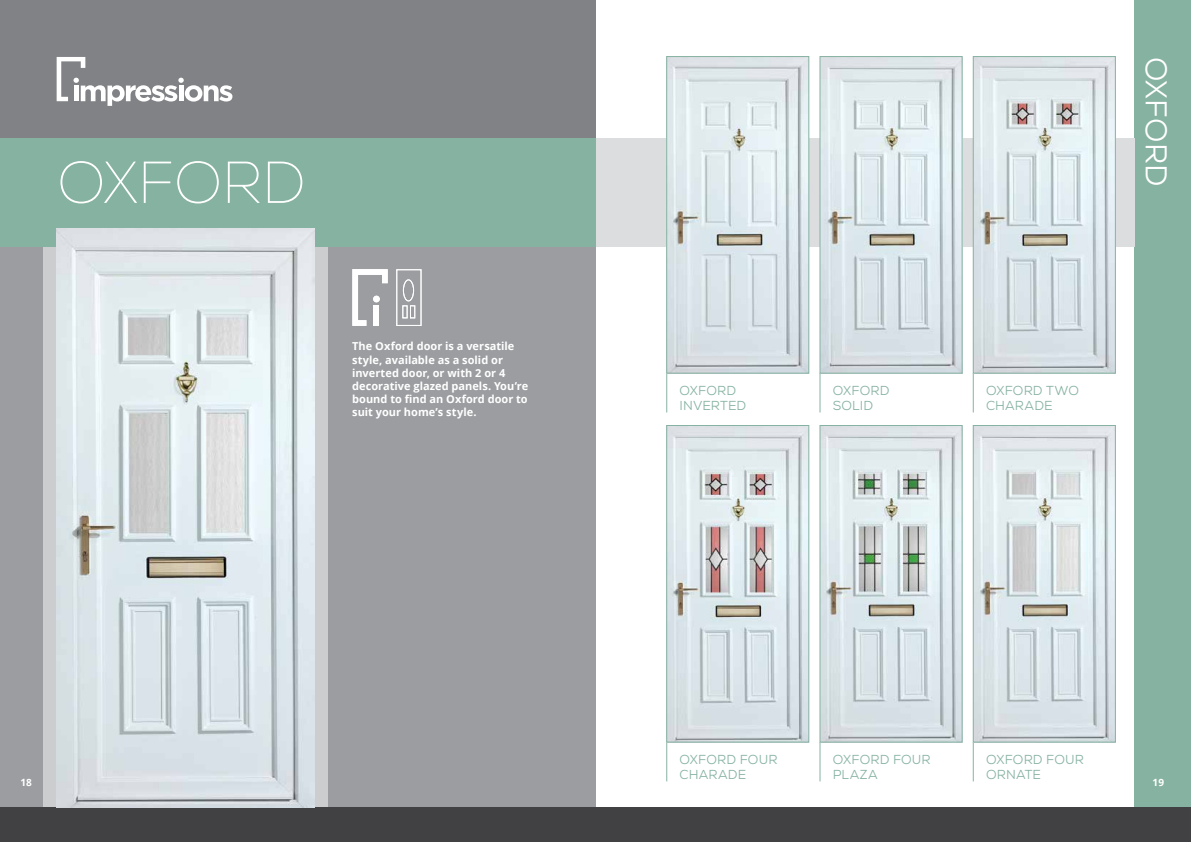
<style>
.page{position:relative;width:1191px;height:842px;background:#fff}
.page>*{position:absolute;margin:0;border:0;box-sizing:border-box;transform-origin:0 0}
.t1{font:100 59px "Nexa";letter-spacing:-.01em;color:#fff}
.t2{font:30px "Nexa";color:#fff}
.t3{font:13px/15.6px "Nexa";letter-spacing:.005em;color:#86b2a1}
.t4{font:700 11px/13.2px "Open Sans";color:#fff}
.t5{font:700 10px "Open Sans";color:#fff}
</style>
<div class="page">
<div style="left:0;top:0;width:595px;height:842px;background:#808285"></div>
<div style="left:1135px;top:0;width:56px;height:842px;background:#86b2a1"></div>
<div style="left:595px;top:138px;width:540px;height:109px;background:#dcddde"></div>
<div style="left:0;top:138px;width:595px;height:109px;background:#86b2a1"></div>
<div style="left:0;top:247px;width:595px;height:594px;background:#9b9da0"></div>
<div style="left:43px;top:247px;width:285px;height:561px;background:#cbcdce"></div>
<div style="left:0;top:808px;width:1191px;height:34px;background:#414042"></div>
<svg style="left:57px;top:57px;width:175px;height:49px"></svg>
<hr style="left:666px;top:373px;width:1px;height:39px;background:#86b2a1">
<img style="left:668px;top:58px;width:139px;height:313px">
<div style="left:666px;top:56px;width:143px;height:317px;border:1px solid #86b2a1"></div>
<hr style="left:819px;top:373px;width:1px;height:39px;background:#86b2a1">
<img style="left:821px;top:58px;width:139px;height:313px">
<div style="left:819px;top:56px;width:143px;height:317px;border:1px solid #86b2a1"></div>
<hr style="left:666px;top:742px;width:1px;height:39px;background:#86b2a1">
<img style="left:668px;top:427px;width:139px;height:313px">
<div style="left:666px;top:425px;width:143px;height:317px;border:1px solid #86b2a1"></div>
<hr style="left:819px;top:742px;width:1px;height:39px;background:#86b2a1">
<hr style="left:973px;top:742px;width:1px;height:39px;background:#86b2a1">
<img style="left:821px;top:427px;width:139px;height:313px">
<div style="left:819px;top:425px;width:143px;height:317px;border:1px solid #86b2a1"></div>
<img style="left:975px;top:427px;width:138px;height:313px">
<div style="left:973px;top:425px;width:142px;height:317px;border:1px solid #86b2a1"></div>
<hr style="left:973px;top:373px;width:1px;height:39px;background:#86b2a1">
<img style="left:975px;top:58px;width:138px;height:313px">
<div style="left:973px;top:56px;width:142px;height:317px;border:1px solid #86b2a1"></div>
<img style="left:56px;top:228px;width:259px;height:580px">
<svg style="left:352px;top:269px;width:36px;height:57px"></svg>
<div style="left:373px;top:306px;width:6px;height:20px;background:#fff"></div>
<div style="left:373px;top:296px;width:7px;height:6px;background:#fff;border-radius:50%"></div>
<div style="left:396px;top:269px;width:25px;height:57px;border:1px solid #fff"></div>
<div style="left:402px;top:305px;width:5px;height:13px;border:1px solid #fff"></div>
<div style="left:410px;top:305px;width:5px;height:13px;border:1px solid #fff"></div>
<div style="left:403px;top:279px;width:11px;height:22px;border:1px solid #fff;border-radius:50%"></div>
<h1 class="t1" style="left:57px;top:147px;width:250px">OXFORD</h1>
<p class="t4" style="left:352px;top:340px;width:178px">The Oxford door is a versatile style, available as a solid or inverted door, or with 2 or 4 decorative glazed panels. You’re bound to find an Oxford door to suit your home’s style.</p>
<p class="t3" style="left:679px;top:382px;width:68px">OXFORD<br>INVERTED</p>
<p class="t3" style="left:833px;top:382px;width:58px">OXFORD<br>SOLID</p>
<h2 class="t2" style="left:1175px;top:56px;width:131px;rotate:90deg">OXFORD</h2>
<p class="t3" style="left:986px;top:382px;width:94px">OXFORD TWO<br>CHARADE</p>
<p class="t3" style="left:679px;top:751px;width:99px">OXFORD FOUR<br>CHARADE</p>
<p class="t3" style="left:833px;top:751px;width:99px">OXFORD FOUR<br>PLAZA</p>
<p class="t3" style="left:986px;top:751px;width:99px">OXFORD FOUR<br>ORNATE</p>
<p class="t5" style="left:21px;top:775px;width:13px">18</p>
<p class="t5" style="left:1152px;top:775px;width:13px">19</p>
</div>
